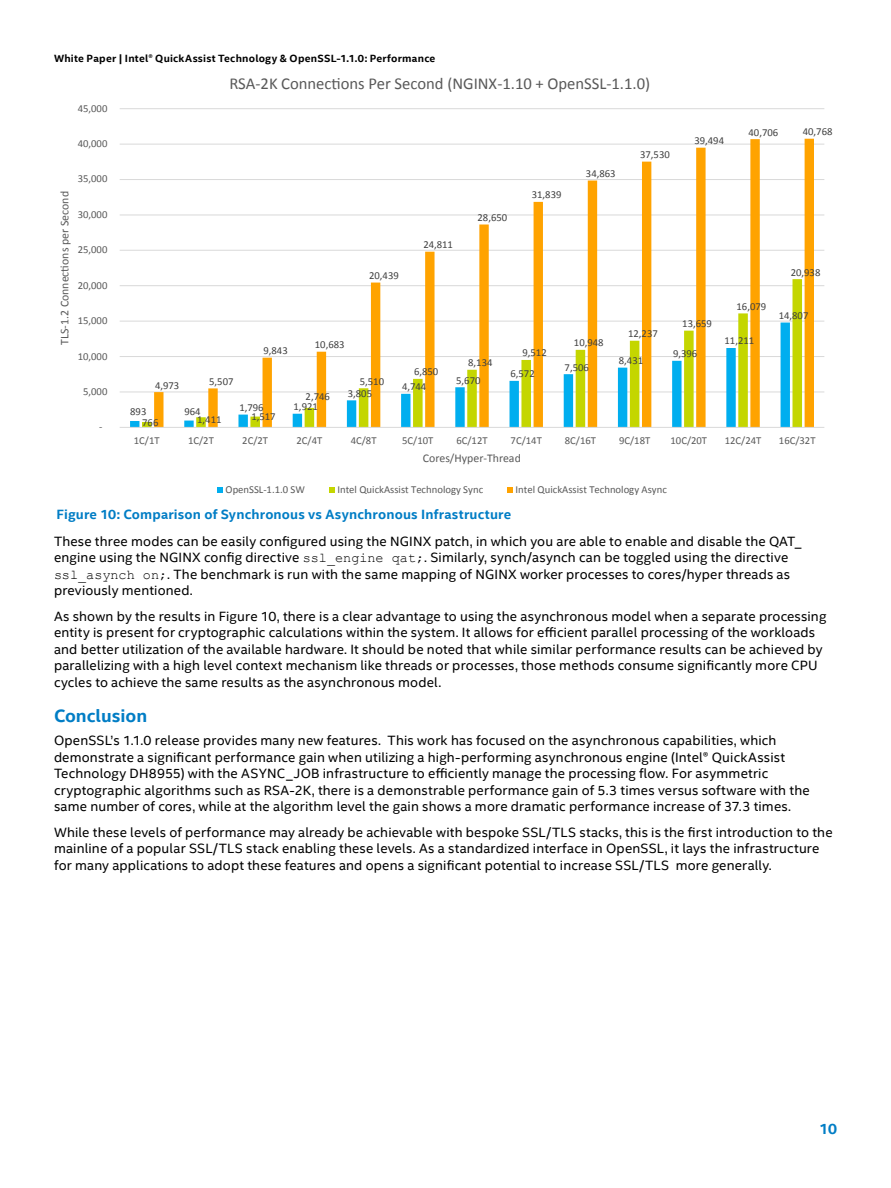
<style>
.page{position:relative;width:891px;height:1188px;background:#fff}
.page>*{position:absolute;margin:0;border:0;box-sizing:border-box;transform-origin:0 0}
.t1{font:700 18px "Intel Clear";color:#007dc5}
.t2{font:16.65px "Calibri";color:#595959}
.t3{font:700 15px "Intel Clear";color:#007dc5}
.t4{font:13.5px/16.5px "Intel Clear";letter-spacing:.01em;color:#000}
.t5{font:700 13.5px "Intel Clear";letter-spacing:.01em;color:#007dc5}
.t6{font:11.85px "Calibri";color:#595959}
.t7{font:10.65px "Calibri";color:#404040}
.t8{font:10.65px "Calibri";color:#595959}
.t9{font:700 10.5px "Intel Clear";letter-spacing:.02em;color:#000}
.s1{font-family:"Courier New"}
</style>
<div class="page">
<hr style="left:120px;top:108px;width:704px;height:1px;background:#d9d9d9">
<hr style="left:120px;top:144px;width:704px;height:1px;background:#d9d9d9">
<hr style="left:120px;top:179px;width:704px;height:1px;background:#d9d9d9">
<hr style="left:120px;top:215px;width:704px;height:1px;background:#d9d9d9">
<hr style="left:120px;top:250px;width:704px;height:1px;background:#d9d9d9">
<hr style="left:120px;top:285px;width:704px;height:1px;background:#d9d9d9">
<hr style="left:120px;top:321px;width:704px;height:1px;background:#d9d9d9">
<hr style="left:120px;top:356px;width:704px;height:1px;background:#d9d9d9">
<hr style="left:120px;top:392px;width:704px;height:1px;background:#d9d9d9">
<svg style="left:154px;top:139px;width:660px;height:288px"></svg>
<hr style="left:120px;top:427px;width:704px;height:1px;background:#d9d9d9">
<svg style="left:217px;top:487px;width:6px;height:6px"></svg>
<svg style="left:329px;top:487px;width:6px;height:6px"></svg>
<svg style="left:507px;top:487px;width:6px;height:6px"></svg>
<p class="t9" style="left:54px;top:51px;width:383px">White Paper | Intel® QuickAssist Technology &amp; OpenSSL-1.1.0: Performance</p>
<p class="t2" style="left:229px;top:72px;width:422px">RSA-2K Connections Per Second (NGINX-1.10 + OpenSSL-1.1.0)</p>
<p class="t8" style="left:78px;top:101px;width:31px">45,000</p>
<p class="t8" style="left:78px;top:136px;width:31px">40,000</p>
<p class="t7" style="left:694px;top:133px;width:31px">39,494</p>
<p class="t7" style="left:749px;top:125px;width:31px">40,706</p>
<p class="t7" style="left:803px;top:124px;width:31px">40,768</p>
<p class="t7" style="left:640px;top:147px;width:31px">37,530</p>
<p class="t8" style="left:78px;top:172px;width:31px">35,000</p>
<p class="t7" style="left:586px;top:166px;width:31px">34,863</p>
<p class="t6" style="left:56px;top:345px;width:155px;rotate:-90deg">TLS-1.2 Connections per Second</p>
<p class="t8" style="left:78px;top:207px;width:31px">30,000</p>
<p class="t8" style="left:78px;top:242px;width:31px">25,000</p>
<p class="t8" style="left:78px;top:278px;width:31px">20,000</p>
<p class="t8" style="left:78px;top:313px;width:31px">15,000</p>
<p class="t8" style="left:78px;top:349px;width:31px">10,000</p>
<p class="t8" style="left:83px;top:384px;width:26px">5,000</p>
<p class="t7" style="left:155px;top:378px;width:26px">4,973</p>
<p class="t7" style="left:209px;top:374px;width:26px">5,507</p>
<p class="t7" style="left:263px;top:343px;width:26px">9,843</p>
<p class="t7" style="left:369px;top:268px;width:31px">20,439</p>
<p class="t7" style="left:423px;top:237px;width:31px">24,811</p>
<p class="t7" style="left:478px;top:210px;width:31px">28,650</p>
<p class="t7" style="left:532px;top:187px;width:31px">31,839</p>
<p class="t7" style="left:315px;top:337px;width:31px">10,683</p>
<p class="t7" style="left:360px;top:374px;width:26px">5,510</p>
<p class="t7" style="left:306px;top:389px;width:26px">2,746</p>
<p class="t7" style="left:348px;top:386px;width:26px">3,805</p>
<p class="t7" style="left:414px;top:364px;width:26px">6,850</p>
<p class="t7" style="left:402px;top:379px;width:26px">4,744</p>
<p class="t7" style="left:468px;top:355px;width:26px">8,134</p>
<p class="t7" style="left:456px;top:373px;width:26px">5,670</p>
<p class="t7" style="left:522px;top:346px;width:26px">9,512</p>
<p class="t7" style="left:510px;top:366px;width:26px">6,572</p>
<p class="t7" style="left:574px;top:335px;width:31px">10,948</p>
<p class="t7" style="left:565px;top:360px;width:26px">7,506</p>
<p class="t7" style="left:628px;top:326px;width:31px">12,237</p>
<p class="t7" style="left:619px;top:353px;width:26px">8,431</p>
<p class="t7" style="left:682px;top:316px;width:31px">13,659</p>
<p class="t7" style="left:673px;top:346px;width:26px">9,396</p>
<p class="t7" style="left:737px;top:299px;width:31px">16,079</p>
<p class="t7" style="left:725px;top:334px;width:31px">11,211</p>
<p class="t7" style="left:791px;top:265px;width:31px">20,938</p>
<p class="t7" style="left:779px;top:308px;width:31px">14,807</p>
<p class="t8" style="left:99px;top:419px;width:5px">-</p>
<p class="t7" style="left:130px;top:404px;width:18px">893</p>
<p class="t7" style="left:184px;top:404px;width:18px">964</p>
<p class="t7" style="left:239px;top:400px;width:26px">1,796</p>
<p class="t7" style="left:294px;top:399px;width:26px">1,921</p>
<p class="t7" style="left:142px;top:415px;width:18px">766</p>
<p class="t7" style="left:197px;top:412px;width:26px">1,411</p>
<p class="t7" style="left:251px;top:409px;width:26px">1,517</p>
<p class="t8" style="left:134px;top:433px;width:27px">1C/1T</p>
<p class="t8" style="left:188px;top:433px;width:27px">1C/2T</p>
<p class="t8" style="left:242px;top:433px;width:27px">2C/2T</p>
<p class="t8" style="left:297px;top:433px;width:27px">2C/4T</p>
<p class="t8" style="left:351px;top:433px;width:27px">4C/8T</p>
<p class="t8" style="left:402px;top:433px;width:33px">5C/10T</p>
<p class="t8" style="left:456px;top:433px;width:33px">6C/12T</p>
<p class="t8" style="left:511px;top:433px;width:33px">7C/14T</p>
<p class="t8" style="left:565px;top:433px;width:33px">8C/16T</p>
<p class="t8" style="left:619px;top:433px;width:33px">9C/18T</p>
<p class="t8" style="left:671px;top:433px;width:38px">10C/20T</p>
<p class="t8" style="left:725px;top:433px;width:38px">12C/24T</p>
<p class="t8" style="left:779px;top:433px;width:38px">16C/32T</p>
<p class="t6" style="left:423px;top:450px;width:99px">Cores/Hyper-Thread</p>
<p class="t8" style="left:226px;top:482px;width:81px">OpenSSL-1.1.0 SW</p>
<p class="t8" style="left:337px;top:482px;width:147px">Intel QuickAssist Technology Sync</p>
<p class="t8" style="left:516px;top:482px;width:153px">Intel QuickAssist Technology Async</p>
<p class="t5" style="left:56px;top:505px;width:456px">Figure 10: Comparison of Synchronous vs Asynchronous Infrastructure</p>
<p class="t4" style="left:54px;top:533px;width:749px">These three modes can be easily configured using the NGINX patch, in which you are able to enable and disable the QAT_ engine using the NGINX config directive <span class="s1">ssl_engine qat;</span>. Similarly, synch/asynch can be toggled using the directive <span class="s1">ssl_asynch on;</span>. The benchmark is run with the same mapping of NGINX worker processes to cores/hyper threads as previously mentioned.</p>
<p class="t4" style="left:54px;top:607px;width:774px">As shown by the results in Figure 10, there is a clear advantage to using the asynchronous model when a separate processing entity is present for cryptographic calculations within the system. It allows for efficient parallel processing of the workloads and better utilization of the available hardware. It should be noted that while similar performance results can be achieved by parallelizing with a high level context mechanism like threads or processes, those methods consume significantly more CPU cycles to achieve the same results as the asynchronous model.</p>
<h1 class="t1" style="left:54px;top:703px;width:95px">Conclusion</h1>
<p class="t4" style="left:54px;top:732px;width:757px">OpenSSL’s 1.1.0 release provides many new features. This work has focused on the asynchronous capabilities, which demonstrate a significant performance gain when utilizing a high-performing asynchronous engine (Intel® QuickAssist Technology DH8955) with the ASYNC_JOB infrastructure to efficiently manage the processing flow. For asymmetric cryptographic algorithms such as RSA-2K, there is a demonstrable performance gain of 5.3 times versus software with the same number of cores, while at the algorithm level the gain shows a more dramatic performance increase of 37.3 times.</p>
<p class="t4" style="left:54px;top:823px;width:780px">While these levels of performance may already be achievable with bespoke SSL/TLS stacks, this is the first introduction to the mainline of a popular SSL/TLS stack enabling these levels. As a standardized interface in OpenSSL, it lays the infrastructure for many applications to adopt these features and opens a significant potential to increase SSL/TLS more generally.</p>
<p class="t3" style="left:820px;top:1118px;width:19px">10</p>
</div>
